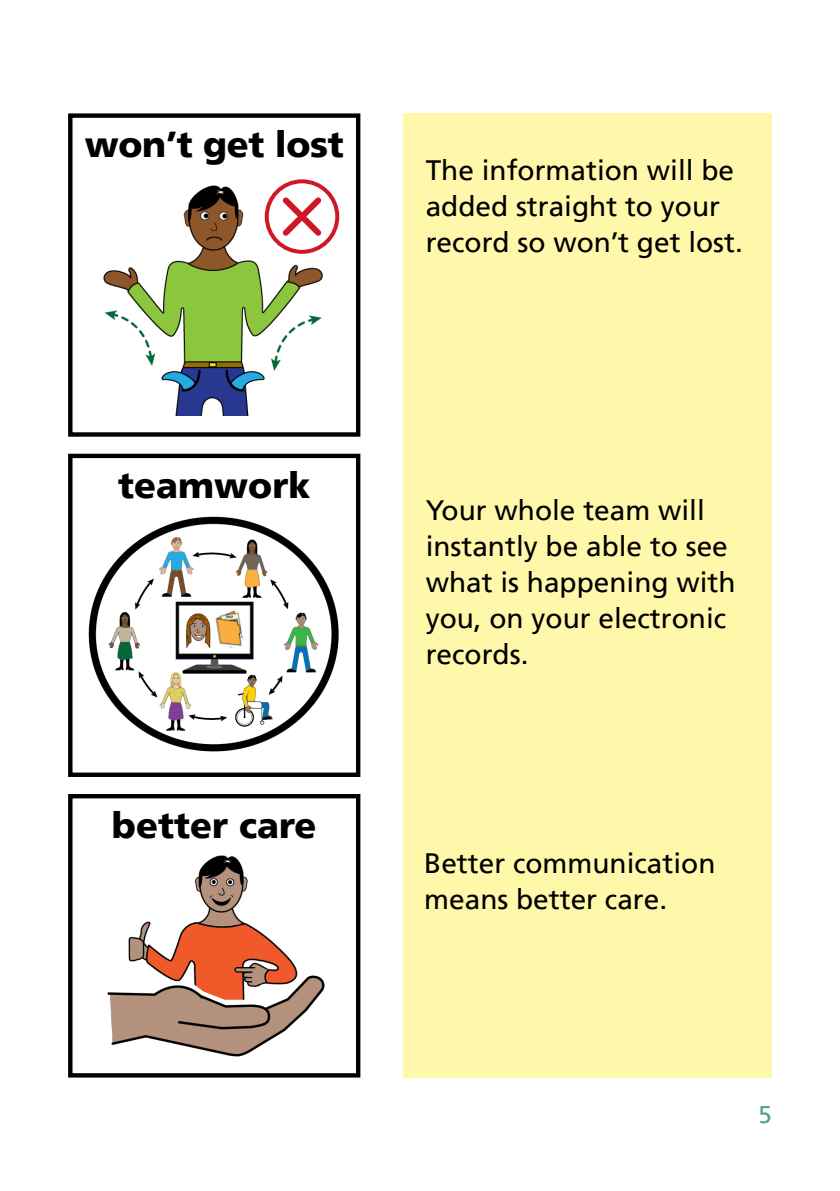
<style>
.page{position:relative;width:840px;height:1191px;background:#fff}
.page>*{position:absolute;margin:0;border:0;box-sizing:border-box;transform-origin:0 0}
.t1{font:900 36px "Frutiger LT";color:#000}
.t2{font:28px/36px "Frutiger LT";color:#000}
.t3{font:24px "Frutiger LT";color:#4ba282}
</style>
<div class="page">
<div style="left:403px;top:113px;width:368px;height:964px;background:#fff8aa"></div>
<div style="left:68px;top:113px;width:292px;height:324px;border:4px solid #000"></div>
<div style="left:68px;top:454px;width:292px;height:323px;border:4px solid #000"></div>
<div style="left:68px;top:794px;width:292px;height:283px;border:4px solid #000"></div>
<img style="left:88px;top:516px;width:251px;height:236px">
<div style="left:176px;top:594px;width:81px;height:97px;background:#fff;border-radius:50%"></div>
<img style="left:175px;top:601px;width:78px;height:72px">
<img style="left:184px;top:613px;width:27px;height:36px">
<img style="left:214px;top:609px;width:30px;height:39px">
<img style="left:128px;top:855px;width:170px;height:117px">
<img style="left:107px;top:972px;width:218px;height:85px">
<img style="left:103px;top:181px;width:228px;height:235px">
<div style="left:264px;top:179px;width:75px;height:75px;border:4px solid #cf1726;border-radius:50%"></div>
<svg style="left:277px;top:192px;width:49px;height:49px"></svg>
<p class="t1" style="left:85px;top:123px;width:260px">won’t get lost</p>
<p class="t2" style="left:425px;top:152px;width:318px">The information will be added straight to your record so won’t get lost.</p>
<p class="t1" style="left:118px;top:463px;width:193px">teamwork</p>
<p class="t1" style="left:112px;top:803px;width:206px">better care</p>
<p class="t2" style="left:425px;top:492px;width:311px">Your whole team will instantly be able to see what is happening with you, on your electronic records.</p>
<p class="t2" style="left:424px;top:845px;width:292px">Better communication means better care.</p>
<p class="t3" style="left:758px;top:1101px;width:15px">5</p>
</div>
